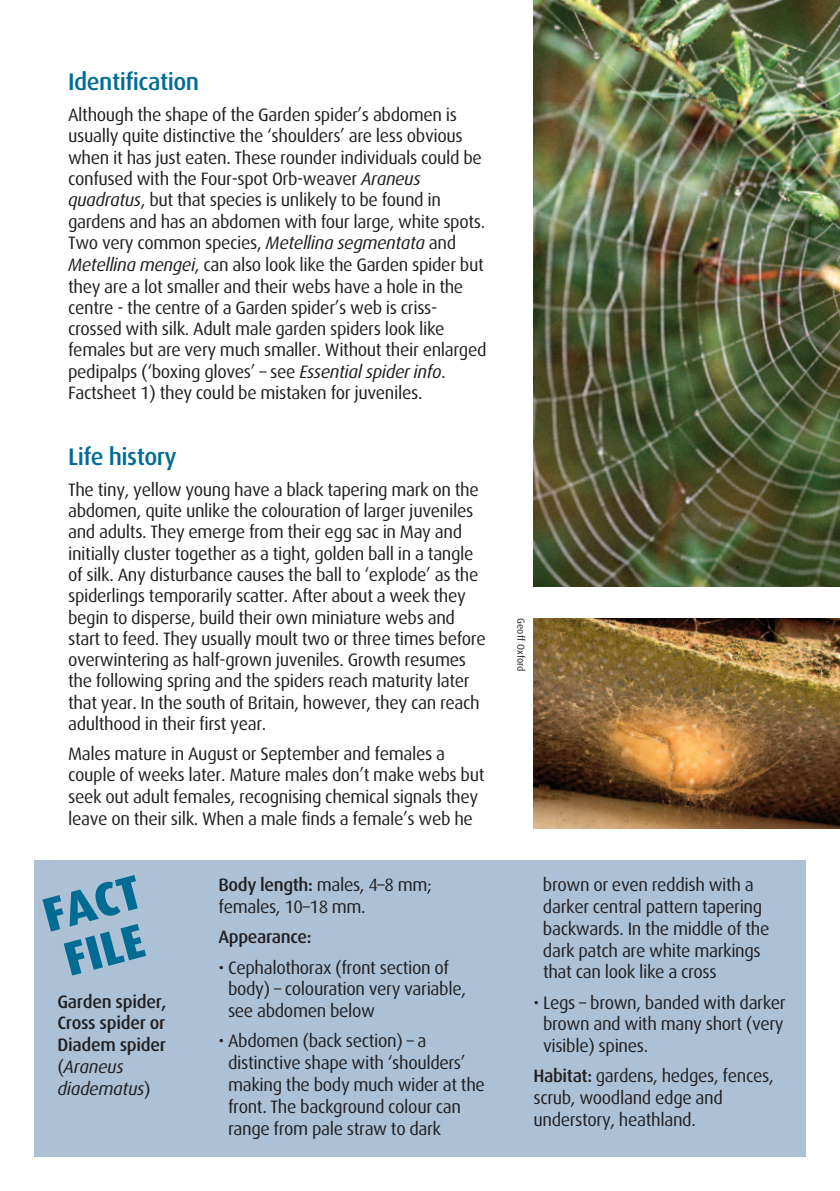
<style>
.page{position:relative;width:840px;height:1191px;background:#fff}
.page>*{position:absolute;margin:0;border:0;box-sizing:border-box;transform-origin:0 0}
.t1{font:800 48px/48px "Dax";color:#006c94}
.t2{font:500 24px "Dax";letter-spacing:-.02em;color:#006c94}
.t3{font:18px/21.8px "Dax";letter-spacing:-.02em;color:#231f20}
.t4{font:500 18px/21.8px "Dax";letter-spacing:-.015em;color:#231f20}
.t5{font:10px "Dax";color:#231f20}
.s1{font-style:italic}
.s2{font-weight:400}
.s3{font-weight:400;font-style:italic}
.s4{font-weight:500}
</style>
<div class="page">
<div style="left:34px;top:860px;width:771px;height:297px;background:#acc1d5"></div>
<img style="left:533px;top:0;width:306px;height:587px">
<img style="left:533px;top:618px;width:306px;height:210px">
<h2 class="t2" style="left:68px;top:68px;width:132px">Identification</h2>
<p class="t3" style="left:68px;top:104px;width:420px">Although the shape of the Garden spider’s abdomen is usually quite distinctive the ‘shoulders’ are less obvious when it has just eaten. These rounder individuals could be confused with the Four-spot Orb-weaver <span class="s1">Araneus quadratus</span>, but that species is unlikely to be found in gardens and has an abdomen with four large, white spots.<br>Two very common species, <span class="s1">Metellina segmentata</span> and <span class="s1">Metellina mengei</span>, can also look like the Garden spider but they are a lot smaller and their webs have a hole in the centre - the centre of a Garden spider’s web is criss&shy;crossed with silk. Adult male garden spiders look like females but are very much smaller. Without their enlarged pedipalps (‘boxing gloves’ – see <span class="s1">Essential spider info</span>.<br>Factsheet 1) they could be mistaken for juveniles.</p>
<h2 class="t2" style="left:68px;top:443px;width:110px">Life history</h2>
<p class="t3" style="left:68px;top:479px;width:419px;line-height:21.2px">The tiny, yellow young have a black tapering mark on the abdomen, quite unlike the colouration of larger juveniles and adults. They emerge from their egg sac in May and initially cluster together as a tight, golden ball in a tangle of silk. Any disturbance causes the ball to ‘explode’ as the spiderlings temporarily scatter. After about a week they begin to disperse, build their own miniature webs and start to feed. They usually moult two or three times before overwintering as half-grown juveniles. Growth resumes the following spring and the spiders reach maturity later that year. In the south of Britain, however, they can reach adulthood in their first year.</p>
<p class="t3" style="left:68px;top:742px;width:418px">Males mature in August or September and females a couple of weeks later. Mature males don’t make webs but seek out adult females, recognising chemical signals they leave on their silk. When a male finds a female’s web he</p>
<h1 class="t1" style="left:38px;top:893px;width:101px;rotate:-15deg">FACT<br>FILE</h1>
<p class="t4" style="left:57px;top:990px;width:111px">Garden spider,<br>Cross spider or<br>Diadem spider <span class="s2">(</span><span class="s3">Araneus diadematus</span><span class="s2">)</span></p>
<p class="t3" style="left:218px;top:874px;width:215px"><span class="s4">Body length:</span> males, 4–8 mm; females, 10–18 mm.</p>
<p class="t4" style="left:218px;top:926px;width:95px">Appearance:</p>
<p class="t3" style="left:228px;top:956px;width:239px;text-indent:-10px">• Cephalothorax (front section of body) – colouration very variable, see abdomen below</p>
<p class="t3" style="left:228px;top:1030px;width:258px;text-indent:-10px">• Abdomen (back section) – a distinctive shape with ‘shoulders’ making the body much wider at the front. The background colour can range from pale straw to dark</p>
<p class="t5" style="left:526px;top:618px;width:55px;rotate:90deg">Geoff Oxford</p>
<p class="t3" style="left:542px;top:874px;width:228px">brown or even reddish with a darker central pattern tapering backwards. In the middle of the dark patch are white markings that can look like a cross</p>
<p class="t3" style="left:542px;top:991px;width:244px;text-align:justify;text-indent:-10px">• Legs – brown, banded with darker brown and with many short (very visible) spines.</p>
<p class="t3" style="left:533px;top:1065px;width:241px"><span class="s4">Habitat:</span> gardens, hedges, fences, scrub, woodland edge and understory, heathland.</p>
</div>
